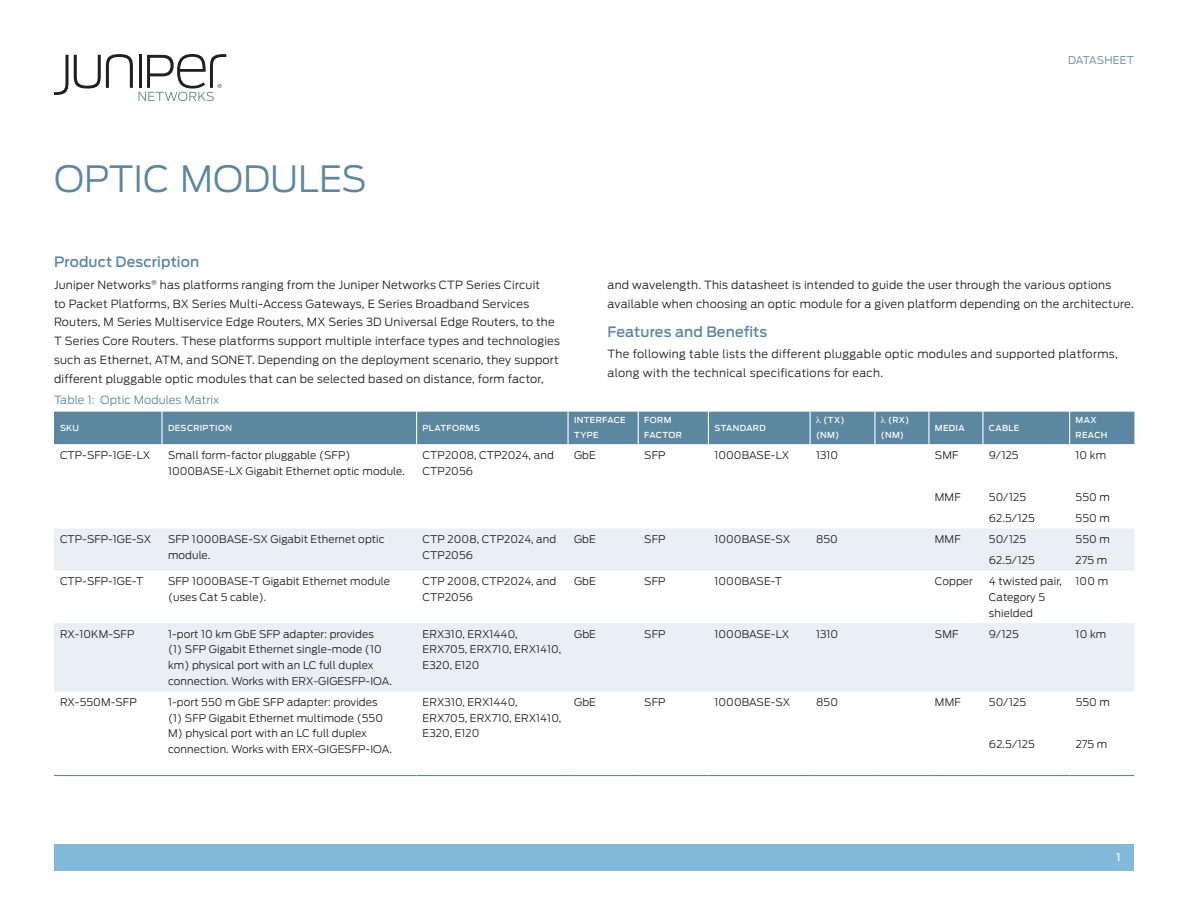
<style>
.page{position:relative;width:1188px;height:918px;background:#fff}
.page>*{position:absolute;margin:0;border:0;box-sizing:border-box;transform-origin:0 0}
.t1{font:300 36px "Antenna";color:#5c87a1}
.t2{font:500 14.25px "Antenna";letter-spacing:.01em;color:#5c87a1}
.t3{font:300 11.25px/18.8px "Antenna";letter-spacing:.02em;color:#231f20}
.t4{font:300 11.25px "Antenna";letter-spacing:.01em;color:#5c87a1}
.t5{font:300 10.5px/15.8px "Antenna";letter-spacing:.01em;color:#231f20}
.t6{font:300 10.5px "Antenna";letter-spacing:.01em;color:#5c87a1}
.t7{font:500 10.5px "Antenna";color:#fff}
.t8{font:500 8.25px/15px "Antenna";letter-spacing:.045em;color:#fff}
</style>
<div class="page">
<svg style="left:54px;top:54px;width:79px;height:41px"></svg>
<svg style="left:139px;top:54px;width:87px;height:47px"></svg>
<div style="left:54px;top:844px;width:1080px;height:27px;background:#83b9d8"></div>
<div style="left:54px;top:412px;width:1080px;height:32px;background:#5c87a1"></div>
<svg style="left:54px;top:444px;width:1080px;height:248px"></svg>
<svg style="left:54px;top:529px;width:1080px;height:162px;fill:#e9eff4"></svg>
<hr style="left:161px;top:412px;width:2px;height:32px;background:#fff">
<hr style="left:416px;top:412px;width:1px;height:32px;background:#fff">
<hr style="left:567px;top:412px;width:2px;height:32px;background:#fff">
<hr style="left:638px;top:412px;width:1px;height:32px;background:#fff">
<hr style="left:708px;top:412px;width:1px;height:32px;background:#fff">
<hr style="left:810px;top:412px;width:1px;height:32px;background:#fff">
<hr style="left:874px;top:412px;width:1px;height:32px;background:#fff">
<hr style="left:928px;top:412px;width:1px;height:32px;background:#fff">
<hr style="left:982px;top:412px;width:1px;height:32px;background:#fff">
<hr style="left:1069px;top:412px;width:1px;height:32px;background:#fff">
<hr style="left:54px;top:775px;width:108px;height:1px;background:#5c87a1">
<hr style="left:162px;top:775px;width:255px;height:1px;background:#5c87a1">
<hr style="left:417px;top:775px;width:151px;height:1px;background:#5c87a1">
<hr style="left:568px;top:775px;width:70px;height:1px;background:#5c87a1">
<hr style="left:638px;top:775px;width:70px;height:1px;background:#5c87a1">
<hr style="left:708px;top:775px;width:102px;height:1px;background:#5c87a1">
<hr style="left:810px;top:775px;width:65px;height:1px;background:#5c87a1">
<hr style="left:875px;top:775px;width:54px;height:1px;background:#5c87a1">
<hr style="left:929px;top:775px;width:54px;height:1px;background:#5c87a1">
<hr style="left:983px;top:775px;width:87px;height:1px;background:#5c87a1">
<hr style="left:1070px;top:775px;width:64px;height:1px;background:#5c87a1">
<h1 class="t1" style="left:54px;top:158px;width:288px">Optic Modules</h1>
<h2 class="t2" style="left:54px;top:254px;width:147px">PRODUCT DESCRIPTION</h2>
<p class="t6" style="left:1068px;top:54px;width:67px">DATASHEET</p>
<p class="t3" style="left:54px;top:275px;width:507px">Juniper Networks<sup>®</sup> has platforms ranging from the Juniper Networks CTP Series Circuit<br>to Packet Platforms, BX Series Multi-Access Gateways, E Series Broadband Services Routers, M Series Multiservice Edge Routers, MX Series 3D U niversal Edge Routers, to the T Series Core Routers. These platforms support multiple interface types and technologies such as Ethernet, ATM, and SONET. Depending on the deployment scenario, they support different pluggable optic modules that can be selected based on distance, form factor,</p>
<p class="t3" style="left:608px;top:275px;width:528px">and wavelength. This datasheet is intended to guide the user through the various options available when choosing an optic module for a given platform depending on the architecture.</p>
<h2 class="t2" style="left:608px;top:324px;width:161px">FEATURES AND BENEFITS</h2>
<p class="t3" style="left:608px;top:345px;width:512px">The following table lists the different pluggable optic modules and supported platforms, along with the technical specifications for each.</p>
<p class="t4" style="left:54px;top:393px;width:167px">Table 1: Optic Modules Matrix</p>
<p class="t8" style="left:60px;top:420px;width:21px">SKU</p>
<p class="t8" style="left:168px;top:420px;width:66px">DESCRIPTION</p>
<p class="t8" style="left:423px;top:420px;width:58px">PLATFORMS</p>
<p class="t8" style="left:574px;top:413px;width:53px">I NTERFACE<br>TYPE</p>
<p class="t8" style="left:644px;top:413px;width:39px">FORM<br>FACTOR</p>
<p class="t8" style="left:714px;top:420px;width:52px">STANDARD</p>
<p class="t8" style="left:816px;top:413px;width:30px">● (TX) (NM)</p>
<p class="t8" style="left:881px;top:413px;width:30px">● (RX) (NM)</p>
<p class="t8" style="left:935px;top:420px;width:31px">MEDIA</p>
<p class="t8" style="left:989px;top:420px;width:32px">CABLE</p>
<p class="t8" style="left:1076px;top:413px;width:33px">MAX<br>REACH</p>
<p class="t5" style="left:60px;top:447px;width:92px">CTP-SFP-1GE-LX</p>
<p class="t5" style="left:168px;top:447px;width:238px">Small form-factor pluggable (SFP)<br>1000BASE-LX Gigabit Ethernet optic module.</p>
<p class="t5" style="left:423px;top:447px;width:133px">CTP2008, CTP2024, and<br>CTP2056</p>
<p class="t5" style="left:574px;top:447px;width:23px">GbE</p>
<p class="t5" style="left:644px;top:447px;width:21px">SFP</p>
<p class="t5" style="left:714px;top:447px;width:76px">1000BASE-LX</p>
<p class="t5" style="left:816px;top:447px;width:24px">1310</p>
<p class="t5" style="left:935px;top:447px;width:25px">SMF</p>
<p class="t5" style="left:989px;top:447px;width:31px">9/125</p>
<p class="t5" style="left:1076px;top:447px;width:32px">10 km</p>
<p class="t5" style="left:935px;top:489px;width:27px">MMF</p>
<p class="t5" style="left:989px;top:489px;width:39px">50/125</p>
<p class="t5" style="left:1076px;top:489px;width:36px">550 m</p>
<p class="t5" style="left:989px;top:510px;width:47px">62.5/125</p>
<p class="t5" style="left:1076px;top:510px;width:36px">550 m</p>
<p class="t5" style="left:60px;top:531px;width:93px">CTP-SFP-1GE-SX</p>
<p class="t5" style="left:168px;top:531px;width:218px">SFP 1000BASE-SX Gigabit Ethernet optic module.</p>
<p class="t5" style="left:423px;top:531px;width:135px">CTP 2008, CTP2024, and<br>CTP2056</p>
<p class="t5" style="left:574px;top:531px;width:23px">GbE</p>
<p class="t5" style="left:644px;top:531px;width:21px">SFP</p>
<p class="t5" style="left:714px;top:531px;width:77px">1000BASE-SX</p>
<p class="t5" style="left:816px;top:531px;width:23px">850</p>
<p class="t5" style="left:935px;top:531px;width:27px">MMF</p>
<p class="t5" style="left:989px;top:531px;width:39px">50/125</p>
<p class="t5" style="left:1076px;top:531px;width:36px">550 m</p>
<p class="t5" style="left:989px;top:552px;width:47px">62.5/125</p>
<p class="t5" style="left:1076px;top:552px;width:33px">275 m</p>
<p class="t5" style="left:60px;top:573px;width:85px">CTP-SFP-1GE-T</p>
<p class="t5" style="left:168px;top:573px;width:224px">SFP 1000BASE-T Gigabit Ethernet module (uses Cat 5 cable).</p>
<p class="t5" style="left:423px;top:573px;width:135px">CTP 2008, CTP2024, and<br>CTP2056</p>
<p class="t5" style="left:574px;top:573px;width:23px">GbE</p>
<p class="t5" style="left:644px;top:573px;width:21px">SFP</p>
<p class="t5" style="left:714px;top:573px;width:69px">1000BASE-T</p>
<p class="t5" style="left:935px;top:573px;width:40px">Copper</p>
<p class="t5" style="left:989px;top:573px;width:75px">4 twisted pair,<br>Category 5 shielded</p>
<p class="t5" style="left:1076px;top:573px;width:34px">100 m</p>
<p class="t5" style="left:60px;top:626px;width:75px">RX-10KM-SFP</p>
<p class="t5" style="left:168px;top:626px;width:226px">1-port 10 km GbE SFP adapter: provides<br>(1) SFP Gigabit Ethernet single-mode (10 km) physical port with an LC full duplex connection. Works with ERX-GIGESFP-IOA.</p>
<p class="t5" style="left:423px;top:626px;width:140px">ERX310, ERX1440,<br>ERX705, ERX710, ERX1410,<br>E320, E120</p>
<p class="t5" style="left:574px;top:626px;width:23px">GbE</p>
<p class="t5" style="left:644px;top:626px;width:21px">SFP</p>
<p class="t5" style="left:714px;top:626px;width:76px">1000BASE-LX</p>
<p class="t5" style="left:816px;top:626px;width:24px">1310</p>
<p class="t5" style="left:935px;top:626px;width:25px">SMF</p>
<p class="t5" style="left:989px;top:626px;width:31px">9/125</p>
<p class="t5" style="left:1076px;top:626px;width:32px">10 km</p>
<p class="t5" style="left:60px;top:694px;width:77px">RX-550M-SFP</p>
<p class="t5" style="left:168px;top:694px;width:226px">1-port 550 m GbE SFP adapter: provides (1) SFP Gigabit Ethernet multimode (550<br>M) physical port with an LC full duplex connection. Works with ERX-GIGESFP-IOA.</p>
<p class="t5" style="left:423px;top:694px;width:140px">ERX310, ERX1440,<br>ERX705, ERX710, ERX1410,<br>E320, E120</p>
<p class="t5" style="left:574px;top:694px;width:23px">GbE</p>
<p class="t5" style="left:644px;top:694px;width:21px">SFP</p>
<p class="t5" style="left:715px;top:694px;width:77px">1000BASE-SX</p>
<p class="t5" style="left:816px;top:694px;width:23px">850</p>
<p class="t5" style="left:935px;top:694px;width:27px">MMF</p>
<p class="t5" style="left:989px;top:694px;width:39px">50/125</p>
<p class="t5" style="left:1076px;top:694px;width:36px">550 m</p>
<p class="t5" style="left:989px;top:736px;width:47px">62.5/125</p>
<p class="t5" style="left:1076px;top:736px;width:33px">275 m</p>
<p class="t7" style="left:1116px;top:851px;width:6px">1</p>
</div>
